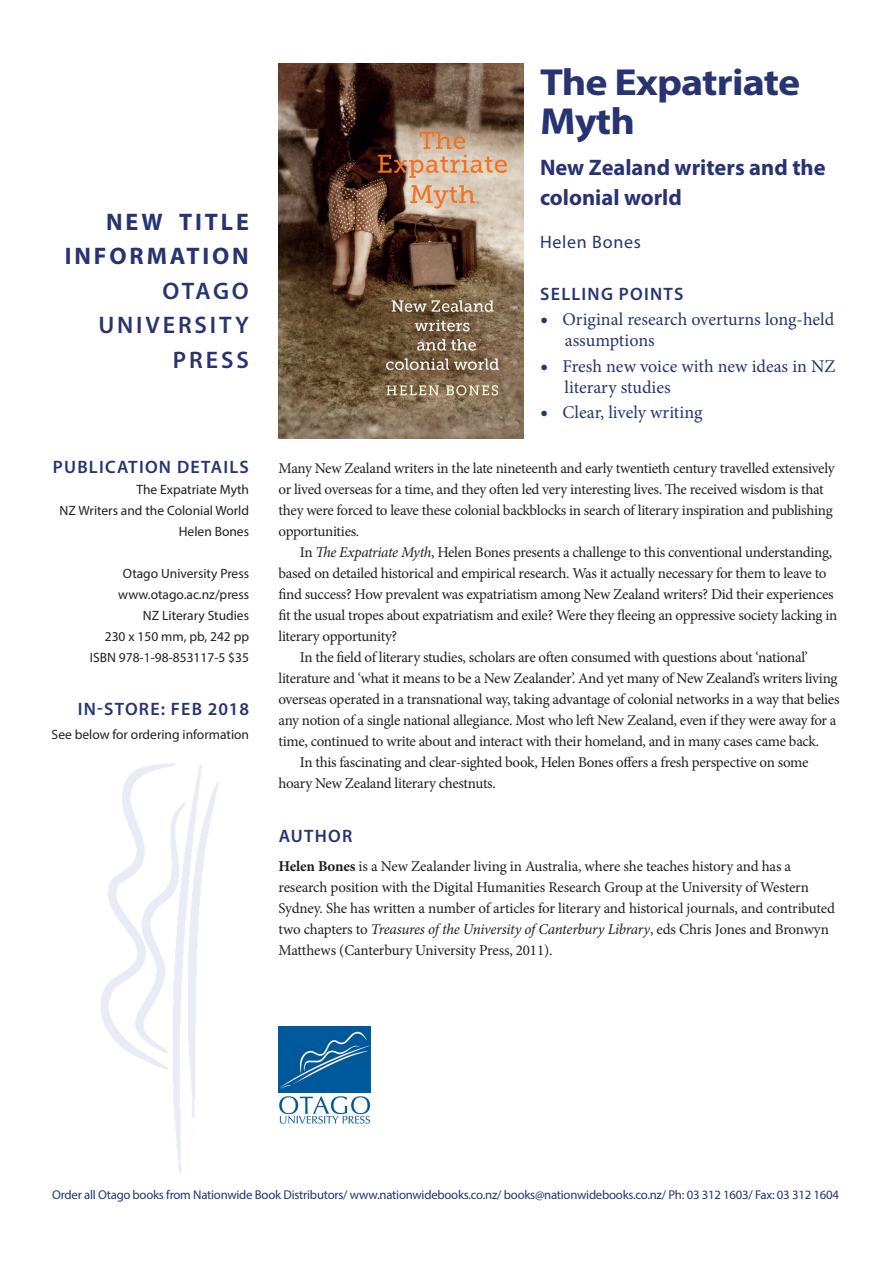
<style>
.page{position:relative;width:893px;height:1263px;background:#fff}
.page>*{position:absolute;margin:0;border:0;box-sizing:border-box;transform-origin:0 0}
.Subtitle{font:700 37.8px/39px "Myriad Pro";letter-spacing:-.02em;color:#283472;scale:1.11 1}
.OUP_name{font:600 24px/34.5px "Myriad Pro";letter-spacing:.12em;color:#283472;text-align:right}
.NBI_heading{font:700 24px/34.5px "Myriad Pro";letter-spacing:.12em;color:#283472;text-align:right}
.header_for_keypoints{font:700 22.5px/30px "Myriad Pro";color:#283472}
.header_for_keypoints-2{font:18px/21px "Minion Pro";color:#283472}
.header_for_keypoints-3{font:600 18px "Myriad Pro";letter-spacing:.07em;color:#283472}
.Pub_details_header{font:600 18px "Myriad Pro";letter-spacing:.07em;color:#283472}
.header_for_keypoints-4{font:18px "Myriad Pro";letter-spacing:.04em;color:#283472}
.pub_details_text{font:600 18px "Myriad Pro";letter-spacing:.07em;color:#283472}
.pub_details_text-2{font:15px/21px "Minion Pro";letter-spacing:-.02em;color:#231f20}
.pub_details_text-3{font:13.5px "Myriad Pro";color:#231f20}
.header_for_keypoints-5{font:12.75px "Myriad Pro";letter-spacing:-.02em;color:#283472}
.s1{font-size:21px}
.s2{font-style:italic}
.s3{font-weight:700}
</style>
<div class="page">
<img style="left:279px;top:1026px;width:91px;height:98px">
<img style="left:101px;top:763px;width:117px;height:410px">
<img style="left:279px;top:64px;width:244px;height:375px">
<p class="NBI_heading" style="left:65px;top:204px;width:186px">NEW TITLE<br>INFORMATION</p>
<p class="OUP_name" style="left:98px;top:273px;width:152px">OTAGO<br>UNIVERSITY<br>PRESS</p>
<p class="Pub_details_header" style="left:53px;top:455px;width:198px">PUBLICATION DETAILS</p>
<p class="pub_details_text-3" style="left:136px;top:481px;width:114px">The Expatriate Myth</p>
<p class="pub_details_text-3" style="left:60px;top:502px;width:191px">NZ Writers and the Colonial World</p>
<p class="pub_details_text-3" style="left:179px;top:523px;width:72px">Helen Bones</p>
<p class="pub_details_text-3" style="left:123px;top:565px;width:128px">Otago University Press</p>
<p class="pub_details_text-3" style="left:118px;top:586px;width:132px">www.otago.ac.nz/press</p>
<p class="pub_details_text-3" style="left:143px;top:607px;width:108px">NZ Literary Studies</p>
<p class="pub_details_text-3" style="left:105px;top:628px;width:146px">230 x 150 mm, pb, 242 pp</p>
<p class="pub_details_text-3" style="left:90px;top:649px;width:161px">ISBN 978-1-98-853117-5 $35</p>
<p class="header_for_keypoints-3" style="left:78px;top:698px;width:173px">IN-STORE: FEB 2018</p>
<p class="pub_details_text-3" style="left:52px;top:726px;width:199px">See below for ordering information</p>
<p class="Subtitle" style="left:540px;top:62px;width:236px">The Expatriate<br>Myth</p>
<p class="header_for_keypoints" style="left:540px;top:152px;width:287px">New Zealand writers and the colonial world</p>
<p class="header_for_keypoints-4" style="left:540px;top:230px;width:102px">Helen Bones</p>
<p class="header_for_keypoints-3" style="left:540px;top:283px;width:145px">SELLING POINTS</p>
<p class="header_for_keypoints-2" style="left:565px;top:309px;width:271px;text-indent:-25px"><span class="s1">•</span> Original research overturns long-held assumptions</p>
<p class="header_for_keypoints-2" style="left:565px;top:355px;width:272px;text-indent:-25px"><span class="s1">•</span> Fresh new voice with new ideas in NZ literary studies</p>
<p class="header_for_keypoints-2" style="left:540px;top:402px;width:164px"><span class="s1">•</span> Clear, lively writing</p>
<p class="pub_details_text-2" style="left:279px;top:457px;width:558px">Many New Zealand writers in the late nineteenth and early twentieth century travelled extensively or lived overseas for a time, and they often led very interesting lives. The received wisdom is that they were forced to leave these colonial backblocks in search of literary inspiration and publishing opportunities.</p>
<p class="pub_details_text-2" style="left:279px;top:541px;width:560px;text-indent:21px">In <span class="s2">The Expatriate Myth</span>, Helen Bones presents a challenge to this conventional understanding, based on detailed historical and empirical research. Was it actually necessary for them to leave to find success? How prevalent was expatriatism among New Zealand writers? Did their experiences fit the usual tropes about expatriatism and exile? Were they fleeing an oppressive society lacking in literary opportunity?</p>
<p class="pub_details_text-2" style="left:279px;top:646px;width:562px;text-indent:21px">In the field of literary studies, scholars are often consumed with questions about ‘national’ literature and ‘what it means to be a New Zealander’. And yet many of New Zealand’s writers living overseas operated in a transnational way, taking advantage of colonial networks in a way that belies any notion of a single national allegiance. Most who left New Zealand, even if they were away for a time, continued to write about and interact with their homeland, and in many cases came back.</p>
<p class="pub_details_text-2" style="left:279px;top:751px;width:531px;text-indent:21px">In this fascinating and clear-sighted book, Helen Bones offers a fresh perspective on some hoary New Zealand literary chestnuts.</p>
<p class="pub_details_text" style="left:279px;top:824px;width:75px">AUTHOR</p>
<p class="pub_details_text-2" style="left:279px;top:856px;width:558px"><span class="s3">Helen Bones</span> is a New Zealander living in Australia, where she teaches history and has a research position with the Digital Humanities Research Group at the University of Western Sydney. She has written a number of articles for literary and historical journals, and contributed two chapters to <span class="s2">Treasures of the University of Canterbury Library</span>, eds Chris Jones and Bronwyn Matthews (Canterbury University Press, 2011).</p>
<p class="header_for_keypoints-5" style="left:52px;top:1186px;width:788px">Order all Otago books from Nationwide Book Distributors/ www.nationwidebooks.co.nz/ books@nationwidebooks.co.nz/ Ph: 03 312 1603/ Fax: 03 312 1604</p>
</div>
